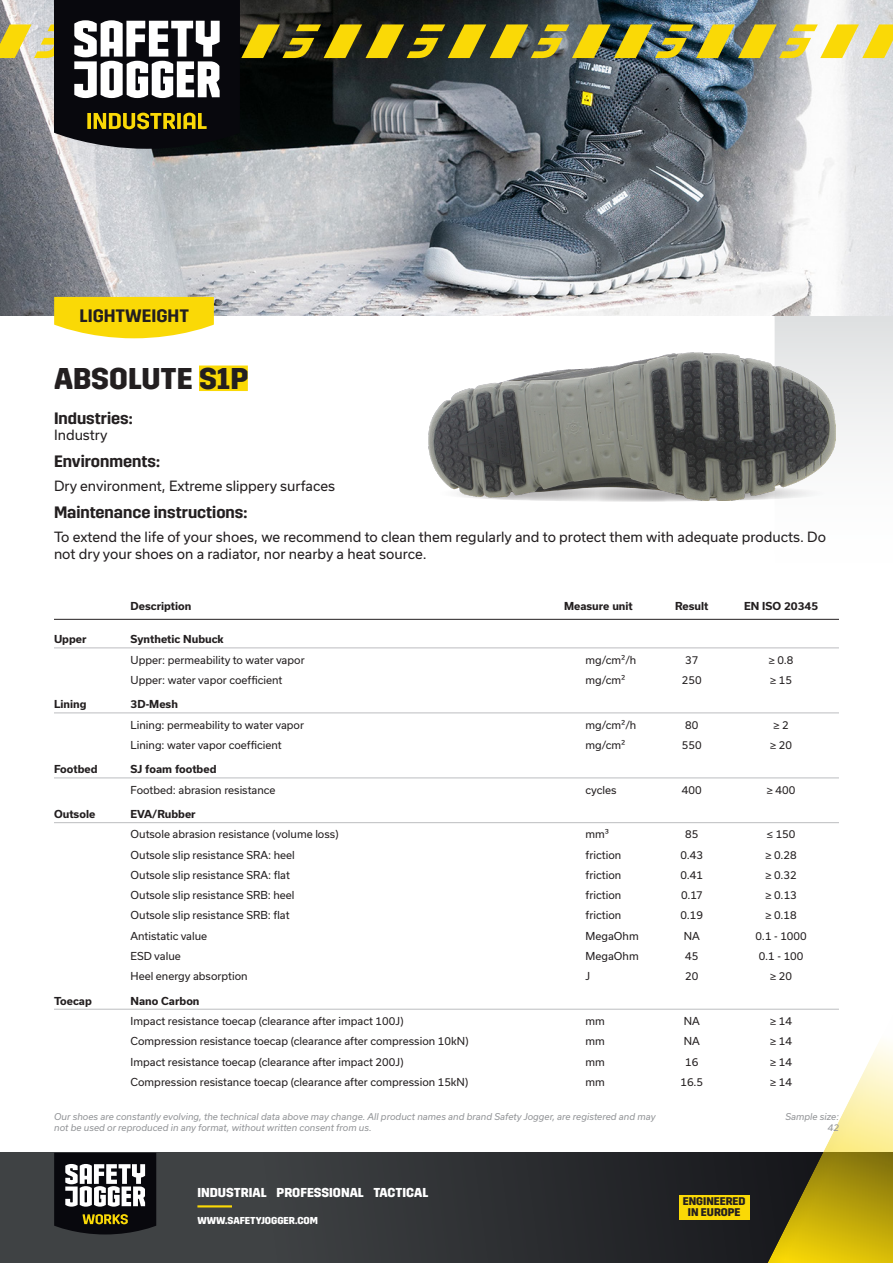
<style>
.page{position:relative;width:893px;height:1263px;background:#fff}
.page>*{position:absolute;margin:0;border:0;box-sizing:border-box;transform-origin:0 0}
.article_name_IND{font:700 30px "Trim";color:#231f20}
.category_tag{font:600 18px "Trim";color:#231f20}
.t1{font:600 16.5px "Trim";color:#231f20}
.text{font:13.5px/16.2px "Usual";color:#231f20}
.t2{font:700 12.9px "Trim";color:#fff}
.t3{font:700 11.1px/10.9px "Trim";color:#231f20;text-align:center}
.table_text{font:10.5px "Usual";color:#231f20}
.table_text_highlight{font:700 10.5px "Usual";color:#231f20}
.table_title{font:700 10.5px "Usual";color:#231f20}
.t4{font:700 10.05px "Trim";color:#fff}
.text-2{font:italic 9px/10.8px "Usual";color:#939598}
</style>
<div class="page">
<svg style="left:0;top:1152px;width:749px;height:111px;background:#323437"></svg>
<div style="left:749px;top:758px;width:144px;height:505px;background:#231f20;opacity:.05"></div>
<div style="left:679px;top:1195px;width:70px;height:24px;background:#fad906"></div>
<hr style="left:197px;top:1205px;width:35px;height:2px;background:#fad906">
<svg style="left:54px;top:1153px;width:102px;height:81px"></svg>
<svg style="left:775px;top:315px;width:118px;height:478px"></svg>
<img style="left:0;top:149px;width:893px;height:166px">
<svg style="left:54px;top:297px;width:160px;height:41px;background:#fadc1f"></svg>
<div style="left:199px;top:365px;width:49px;height:26px;background:#fad906"></div>
<svg style="left:432px;top:485px;width:400px;height:17px"></svg>
<img style="left:429px;top:353px;width:406px;height:147px">
<hr style="left:54px;top:619px;width:785px;height:1px;background:#231f20">
<hr style="left:54px;top:648px;width:785px;height:1px;background:#bcbdc0">
<hr style="left:54px;top:713px;width:785px;height:1px;background:#bcbdc0">
<hr style="left:54px;top:778px;width:785px;height:1px;background:#bcbdc0">
<hr style="left:54px;top:822px;width:785px;height:1px;background:#bcbdc0">
<hr style="left:54px;top:1009px;width:785px;height:1px;background:#bcbdc0">
<svg style="left:0;top:0;width:893px;height:149px;background:#6c6f60"></svg>
<p class="category_tag" style="left:79px;top:306px;width:111px">LIGHTWEIGHT</p>
<p class="article_name_IND" style="left:54px;top:361px;width:196px">ABSOLUTE S1P</p>
<p class="t1" style="left:54px;top:409px;width:80px">Industries:</p>
<p class="text" style="left:54px;top:427px;width:55px">Industry</p>
<p class="t1" style="left:54px;top:451px;width:107px">Environments:</p>
<p class="text" style="left:54px;top:478px;width:283px">Dry environment, Extreme slippery surfaces</p>
<p class="t1" style="left:54px;top:503px;width:195px">Maintenance instructions:</p>
<p class="text" style="left:54px;top:529px;width:773px">To extend the life of your shoes, we recommend to clean them regularly and to protect them with adequate products. Do not dry your shoes on a radiator, nor nearby a heat source.</p>
<p class="table_title" style="left:131px;top:600px;width:62px">Description</p>
<p class="table_title" style="left:564px;top:600px;width:70px">Measure unit</p>
<p class="table_title" style="left:675px;top:600px;width:35px">Result</p>
<p class="table_title" style="left:744px;top:600px;width:76px">EN ISO 20345</p>
<p class="table_text_highlight" style="left:54px;top:633px;width:34px">Upper</p>
<p class="table_text_highlight" style="left:131px;top:633px;width:95px">Synthetic Nubuck</p>
<p class="table_text" style="left:131px;top:654px;width:176px">Upper: permeability to water vapor</p>
<p class="table_text" style="left:585px;top:654px;width:52px">mg/cm²/h</p>
<p class="table_text" style="left:685px;top:654px;width:15px">37</p>
<p class="table_text" style="left:769px;top:654px;width:26px">≥ 0.8</p>
<p class="table_text" style="left:131px;top:674px;width:153px">Upper: water vapor coefficient</p>
<p class="table_text" style="left:585px;top:674px;width:41px">mg/cm²</p>
<p class="table_text" style="left:682px;top:674px;width:21px">250</p>
<p class="table_text" style="left:770px;top:674px;width:23px">≥ 15</p>
<p class="table_text_highlight" style="left:54px;top:698px;width:34px">Lining</p>
<p class="table_text_highlight" style="left:131px;top:698px;width:49px">3D-Mesh</p>
<p class="table_text" style="left:131px;top:719px;width:175px">Lining: permeability to water vapor</p>
<p class="table_text" style="left:585px;top:719px;width:52px">mg/cm²/h</p>
<p class="table_text" style="left:685px;top:719px;width:15px">80</p>
<p class="table_text" style="left:773px;top:719px;width:17px">≥ 2</p>
<p class="table_text" style="left:131px;top:739px;width:153px">Lining: water vapor coefficient</p>
<p class="table_text" style="left:585px;top:739px;width:41px">mg/cm²</p>
<p class="table_text" style="left:682px;top:739px;width:21px">550</p>
<p class="table_text" style="left:770px;top:739px;width:23px">≥ 20</p>
<p class="table_text_highlight" style="left:54px;top:763px;width:45px">Footbed</p>
<p class="table_text_highlight" style="left:131px;top:763px;width:87px">SJ foam footbed</p>
<p class="table_text" style="left:131px;top:784px;width:146px">Footbed: abrasion resistance</p>
<p class="table_text" style="left:585px;top:784px;width:33px">cycles</p>
<p class="table_text" style="left:682px;top:784px;width:21px">400</p>
<p class="table_text" style="left:767px;top:784px;width:30px">≥ 400</p>
<p class="table_text_highlight" style="left:54px;top:808px;width:43px">Outsole</p>
<p class="table_text_highlight" style="left:131px;top:808px;width:67px">EVA/Rubber</p>
<p class="table_text" style="left:131px;top:828px;width:210px">Outsole abrasion resistance (volume loss)</p>
<p class="table_text" style="left:585px;top:828px;width:25px">mm³</p>
<p class="table_text" style="left:685px;top:828px;width:15px">85</p>
<p class="table_text" style="left:767px;top:828px;width:30px">≤ 150</p>
<p class="table_text" style="left:131px;top:849px;width:166px">Outsole slip resistance SRA: heel</p>
<p class="table_text" style="left:585px;top:849px;width:37px">friction</p>
<p class="table_text" style="left:680px;top:849px;width:24px">0.43</p>
<p class="table_text" style="left:765px;top:849px;width:33px">≥ 0.28</p>
<p class="table_text" style="left:131px;top:869px;width:161px">Outsole slip resistance SRA: flat</p>
<p class="table_text" style="left:585px;top:869px;width:37px">friction</p>
<p class="table_text" style="left:680px;top:869px;width:24px">0.41</p>
<p class="table_text" style="left:765px;top:869px;width:33px">≥ 0.32</p>
<p class="table_text" style="left:131px;top:889px;width:165px">Outsole slip resistance SRB: heel</p>
<p class="table_text" style="left:585px;top:889px;width:37px">friction</p>
<p class="table_text" style="left:681px;top:889px;width:23px">0.17</p>
<p class="table_text" style="left:765px;top:889px;width:33px">≥ 0.13</p>
<p class="table_text" style="left:131px;top:909px;width:161px">Outsole slip resistance SRB: flat</p>
<p class="table_text" style="left:585px;top:909px;width:37px">friction</p>
<p class="table_text" style="left:680px;top:909px;width:24px">0.19</p>
<p class="table_text" style="left:765px;top:909px;width:33px">≥ 0.18</p>
<p class="table_text" style="left:131px;top:930px;width:78px">Antistatic value</p>
<p class="table_text" style="left:585px;top:930px;width:55px">MegaOhm</p>
<p class="table_text" style="left:684px;top:930px;width:18px">NA</p>
<p class="table_text" style="left:756px;top:930px;width:53px">0.1 - 1000</p>
<p class="table_text" style="left:131px;top:950px;width:52px">ESD value</p>
<p class="table_text" style="left:585px;top:950px;width:55px">MegaOhm</p>
<p class="table_text" style="left:685px;top:950px;width:15px">45</p>
<p class="table_text" style="left:759px;top:950px;width:46px">0.1 - 100</p>
<p class="table_text" style="left:131px;top:970px;width:119px">Heel energy absorption</p>
<p class="table_text" style="left:585px;top:970px;width:6px">J</p>
<p class="table_text" style="left:685px;top:970px;width:15px">20</p>
<p class="table_text" style="left:770px;top:970px;width:23px">≥ 20</p>
<p class="table_text_highlight" style="left:54px;top:995px;width:39px">Toecap</p>
<p class="table_text_highlight" style="left:131px;top:995px;width:71px">Nano Carbon</p>
<p class="table_text" style="left:131px;top:1015px;width:275px">Impact resistance toecap (clearance after impact 100J)</p>
<p class="table_text" style="left:585px;top:1015px;width:21px">mm</p>
<p class="table_text" style="left:684px;top:1015px;width:18px">NA</p>
<p class="table_text" style="left:770px;top:1015px;width:23px">≥ 14</p>
<p class="table_text" style="left:131px;top:1035px;width:340px">Compression resistance toecap (clearance after compression 10kN)</p>
<p class="table_text" style="left:585px;top:1035px;width:21px">mm</p>
<p class="table_text" style="left:684px;top:1035px;width:18px">NA</p>
<p class="table_text" style="left:770px;top:1035px;width:23px">≥ 14</p>
<p class="table_text" style="left:131px;top:1055px;width:275px">Impact resistance toecap (clearance after impact 200J)</p>
<p class="table_text" style="left:585px;top:1055px;width:21px">mm</p>
<p class="table_text" style="left:685px;top:1055px;width:15px">16</p>
<p class="table_text" style="left:770px;top:1055px;width:23px">≥ 14</p>
<p class="table_text" style="left:131px;top:1076px;width:339px">Compression resistance toecap (clearance after compression 15kN)</p>
<p class="table_text" style="left:585px;top:1076px;width:21px">mm</p>
<p class="table_text" style="left:680px;top:1076px;width:24px">16.5</p>
<p class="table_text" style="left:770px;top:1076px;width:23px">≥ 14</p>
<p class="text-2" style="left:785px;top:1111px;width:55px;text-align:right">Sample size:<br>42</p>
<p class="text-2" style="left:54px;top:1111px;width:603px">Our shoes are constantly evolving, the technical data above may change. All product names and brand Safety Jogger, are registered and may not be used or reproduced in any format, without written consent from us.</p>
<p class="t2" style="left:197px;top:1185px;width:232px">INDUSTRIAL PROFESSIONAL TACTICAL</p>
<p class="t4" style="left:197px;top:1214px;width:122px">WWW.SAFETYJOGGER.COM</p>
<p class="t3" style="left:683px;top:1196px;width:64px">ENGINEERED<br>IN EUROPE</p>
</div>
